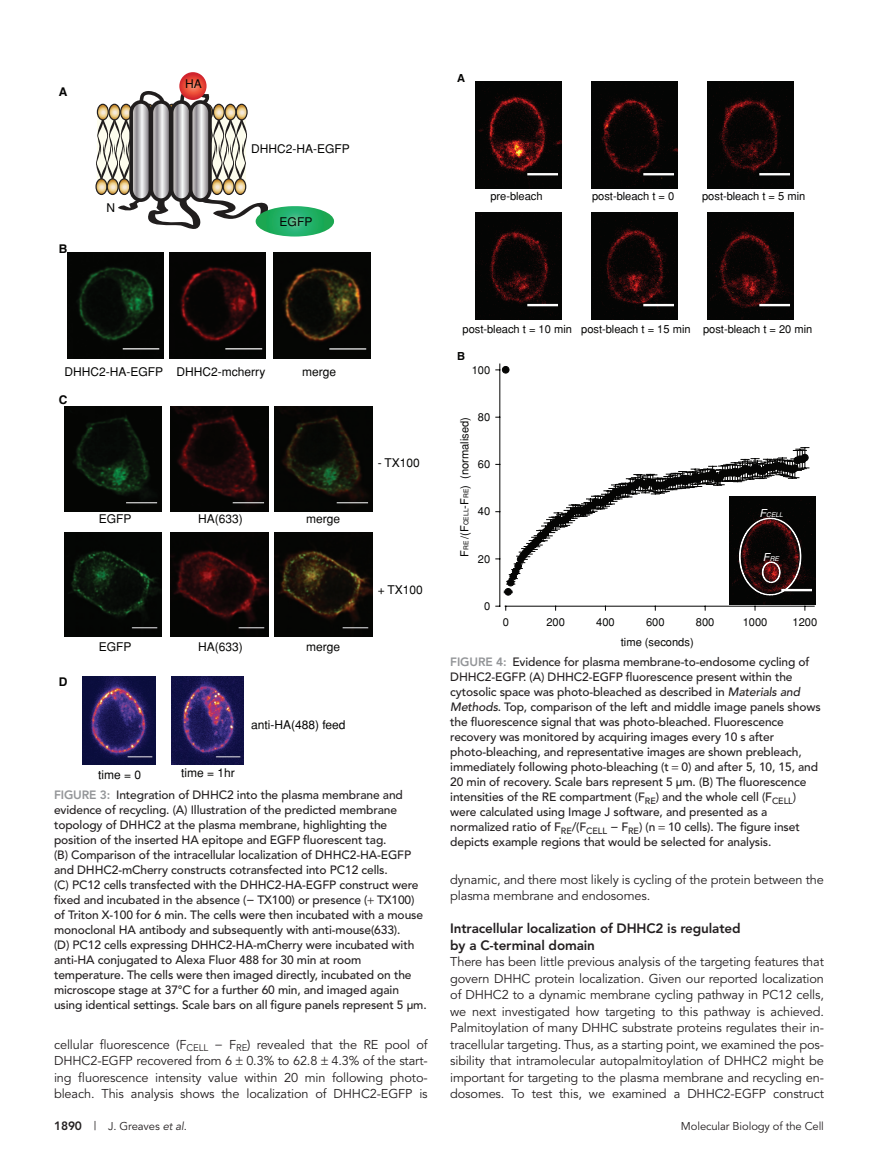
<style>
.page{position:relative;width:878px;height:1175px;background:#fff}
.page>*{position:absolute;margin:0;border:0;box-sizing:border-box;transform-origin:0 0}
.B_heads{font:800 13.5px/16.5px "Avenir";letter-spacing:-.01em;color:#231f20}
.Body_Text_avenir{font:12.75px/16.5px "Avenir";letter-spacing:-.01em;color:#231f20;text-align:justify}
.Figure_caption{font:500 12px/15px "Avenir";letter-spacing:-.01em;color:#231f20}
.t1{font:12px "Helvetica";color:#050504}
.t2{font:700 12px "Helvetica";color:#050504}
.t3{font:11.25px "Avenir";letter-spacing:-.01em;color:#231f20}
.t4{font:11.1px "Helvetica";color:#050504}
.t5{font:700 11.1px "Helvetica";color:#050504}
.t6{font:italic 6.6px "Helvetica";color:#fff}
.s1{font-weight:800;color:#939598}
.s2{font-size:6.6px}
.s3{font-size:11.1px}
.s4{font-style:italic}
.s5{font-weight:800;font-size:12px}
.s6{font-size:12px}
</style>
<div class="page">
<img style="left:274px;top:252px;width:96px;height:106px">
<img style="left:171px;top:407px;width:97px;height:104px">
<img style="left:64px;top:407px;width:98px;height:104px">
<img style="left:275px;top:407px;width:97px;height:104px">
<img style="left:171px;top:533px;width:97px;height:104px">
<img style="left:64px;top:533px;width:98px;height:104px">
<img style="left:275px;top:533px;width:97px;height:104px">
<img style="left:83px;top:676px;width:72px;height:88px">
<img style="left:171px;top:676px;width:73px;height:88px">
<div style="left:95px;top:178px;width:12px;height:17px;border:1px solid #211e1e;border-radius:50%"></div>
<svg style="left:96px;top:88px;width:238px;height:148px"></svg>
<svg style="left:179px;top:72px;width:27px;height:28px"></svg>
<img style="left:67px;top:252px;width:97px;height:107px">
<img style="left:169px;top:252px;width:97px;height:107px">
<hr style="left:505px;top:606px;width:309px;height:1px;background:#050504">
<hr style="left:499px;top:364px;width:1px;height:242px;background:#050504">
<img style="left:475px;top:81px;width:86px;height:108px">
<img style="left:591px;top:81px;width:86px;height:108px">
<img style="left:707px;top:81px;width:86px;height:108px">
<img style="left:475px;top:212px;width:86px;height:108px">
<img style="left:591px;top:212px;width:86px;height:108px">
<img style="left:707px;top:212px;width:86px;height:108px">
<img style="left:729px;top:496px;width:86px;height:108px">
<svg style="left:496px;top:366px;width:313px;height:230px"></svg>
<p class="t2" style="left:59px;top:84px;width:10px">A</p>
<p class="t2" style="left:59px;top:241px;width:10px">B</p>
<p class="t1" style="left:106px;top:200px;width:10px">N</p>
<p class="t1" style="left:185px;top:77px;width:18px">HA</p>
<p class="t1" style="left:251px;top:142px;width:100px">DHHC2-HA-EGFP</p>
<p class="t1" style="left:279px;top:214px;width:34px">EGFP</p>
<p class="t5" style="left:457px;top:71px;width:10px">A</p>
<p class="t4" style="left:490px;top:190px;width:54px">pre-bleach</p>
<p class="t4" style="left:592px;top:190px;width:84px">post-bleach t = 0</p>
<p class="t4" style="left:702px;top:190px;width:105px">post-bleach t = 5 min</p>
<p class="t1" style="left:64px;top:365px;width:202px">DHHC2-HA-EGFP DHHC2-mcherry</p>
<p class="t1" style="left:302px;top:365px;width:36px">merge</p>
<p class="t2" style="left:59px;top:393px;width:10px">C</p>
<p class="t1" style="left:99px;top:512px;width:34px">EGFP</p>
<p class="t1" style="left:198px;top:512px;width:46px">HA(633)</p>
<p class="t1" style="left:306px;top:512px;width:36px">merge</p>
<p class="t2" style="left:59px;top:674px;width:10px">D</p>
<p class="t1" style="left:99px;top:639px;width:34px">EGFP</p>
<p class="t1" style="left:198px;top:639px;width:46px">HA(633)</p>
<p class="t1" style="left:306px;top:639px;width:36px">merge</p>
<p class="t1" style="left:98px;top:767px;width:45px">time = 0</p>
<p class="t1" style="left:181px;top:765px;width:55px">time = 1hr</p>
<p class="t1" style="left:251px;top:717px;width:96px">anti-HA(488) feed</p>
<p class="t1" style="left:378px;top:455px;width:43px">- TX100</p>
<p class="t1" style="left:378px;top:582px;width:46px">+ TX100</p>
<p class="Figure_caption" style="left:54px;top:787px;width:374px"><span class="s1">FIGURE 3:</span> Integration of DHHC2 into the plasma membrane and evidence of recycling. (A) Illustration of the predicted membrane topology of DHHC2 at the plasma membrane, highlighting the position of the inserted HA epitope and EGFP fluorescent tag.<br>(B) Comparison of the intracellular localization of DHHC2-HA-EGFP and DHHC2-mCherry constructs cotransfected into PC12 cells.<br>(C) PC12 cells transfected with the DHHC2-HA-EGFP construct were fixed and incubated in the absence (− TX100) or presence ( TX100) of Triton X-100 for 6 min. The cells were then incubated with a mouse monoclonal HA antibody and subsequently with anti-mouse(633).<br>(D) PC12 cells expressing DHHC2-HA-mCherry were incubated with anti-HA conjugated to Alexa Fluor 488 for 30 min at room temperature. The cells were then imaged directly, incubated on the microscope stage at 37°C for a further 60 min, and imaged again using identical settings. Scale bars on all figure panels represent 5 μm.</p>
<p class="Body_Text_avenir" style="left:54px;top:1036px;width:375px">cellular fluorescence (F<sub>CELL</sub> − F<sub>RE</sub>) revealed that the RE pool of DHHC2-EGFP recovered from 6 0.3% to 62.8 4.3% of the start&shy;ing fluorescence intensity value within 20 min following photo&shy;bleach. This analysis shows the localization of DHHC2-EGFP is</p>
<p class="t4" style="left:462px;top:322px;width:351px">post-bleach t = 10 min post-bleach t = 15 min post-bleach t = 20 min</p>
<p class="t5" style="left:457px;top:350px;width:10px">B</p>
<p class="t4" style="left:472px;top:363px;width:20px">100</p>
<p class="t4" style="left:478px;top:410px;width:14px">80</p>
<p class="t4" style="left:458px;top:557px;width:141px;rotate:-90deg">F<span class="s2">RE</span> /(F<span class="s2">CELL</span>-F<span class="s2">RE</span>) (normalised)</p>
<p class="t4" style="left:478px;top:457px;width:14px">60</p>
<p class="t4" style="left:478px;top:505px;width:14px">40</p>
<p class="t4" style="left:478px;top:552px;width:14px">20</p>
<p class="t6" style="left:759px;top:510px;width:25px"><span class="s3">F</span>CELL</p>
<p class="t6" style="left:762px;top:554px;width:18px"><span class="s3">F</span>RE</p>
<p class="t4" style="left:484px;top:599px;width:8px">0</p>
<p class="t4" style="left:502px;top:615px;width:8px">0</p>
<p class="t4" style="left:546px;top:615px;width:20px">200</p>
<p class="t4" style="left:596px;top:615px;width:20px">400</p>
<p class="t4" style="left:646px;top:615px;width:20px">600</p>
<p class="t4" style="left:696px;top:615px;width:20px">800</p>
<p class="t4" style="left:742px;top:615px;width:26px">1000</p>
<p class="t4" style="left:792px;top:615px;width:26px">1200</p>
<p class="t4" style="left:621px;top:636px;width:74px">time (seconds)</p>
<p class="Figure_caption" style="left:450px;top:655px;width:372px"><span class="s1">FIGURE 4:</span> Evidence for plasma membrane-to-endosome cycling of DHHC2-EGFP. (A) DHHC2-EGFP fluorescence present within the cytosolic space was photo-bleached as described in <span class="s4">Materials and Methods</span>. Top, comparison of the left and middle image panels shows the fluorescence signal that was photo-bleached. Fluorescence recovery was monitored by acquiring images every 10 s after photo-bleaching, and representative images are shown prebleach, immediately following photo-bleaching (t 0) and after 5, 10, 15, and 20 min of recovery. Scale bars represent 5 μm. (B) The fluorescence intensities of the RE compartment (F<sub>RE</sub>) and the whole cell (F<sub>CELL</sub>) were calculated using Image J software, and presented as a normalized ratio of F<sub>RE</sub>/(F<sub>CELL</sub> − F<sub>RE</sub>) (n 10 cells). The figure inset depicts example regions that would be selected for analysis.</p>
<p class="Body_Text_avenir" style="left:450px;top:871px;width:375px">dynamic, and there most likely is cycling of the protein between the plasma membrane and endosomes.</p>
<p class="B_heads" style="left:450px;top:920px;width:292px">Intracellular localization of DHHC2 is regulated by a C-terminal domain</p>
<p class="Body_Text_avenir" style="left:450px;top:954px;width:375px">There has been little previous analysis of the targeting features that govern DHHC protein localization. Given our reported localization of DHHC2 to a dynamic membrane cycling pathway in PC12 cells, we next investigated how targeting to this pathway is achieved.<br>Palmitoylation of many DHHC substrate proteins regulates their in&shy;tracellular targeting. Thus, as a starting point, we examined the pos&shy;sibility that intramolecular autopalmitoylation of DHHC2 might be important for targeting to the plasma membrane and recycling en&shy;dosomes. To test this, we examined a DHHC2-EGFP construct</p>
<p class="t3" style="left:54px;top:1119px;width:134px"><span class="s5">1890</span> <span class="s6">|</span> J. Greaves <span class="s4">et al</span>.</p>
<p class="t3" style="left:681px;top:1119px;width:144px">Molecular Biology of the Cell</p>
</div>
